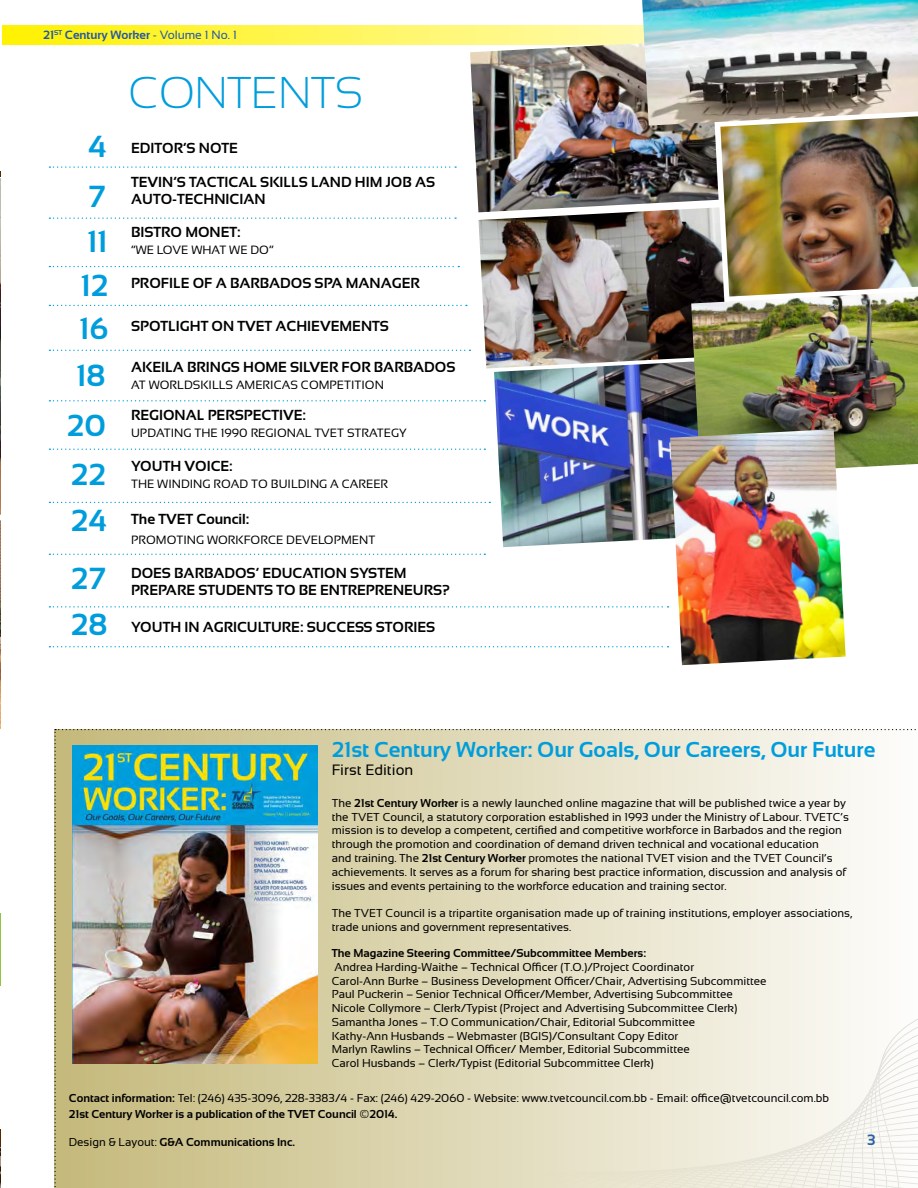
<style>
.page{position:relative;width:918px;height:1188px;background:#fff}
.page>*{position:absolute;margin:0;border:0;box-sizing:border-box;transform-origin:0 0}
.t1{font:300 44.4px "Sansation";color:#009ddc}
.t2{font:700 30.45px/43.2px "Sansation";color:#009ddc;text-align:justify}
.t3{font:700 21.6px "Sansation";color:#009ddc}
.t4{font:15px "Sansation";color:#000}
.t5{font:700 15px "Sansation";color:#2158a8}
.t6{font:700 14.55px/17px "Sansation";color:#000}
.t7{font:12px "Sansation";color:#000}
.t8{font:700 12px "Sansation";color:#2158a8}
.t9{font:11.55px/13.8px "Sansation";color:#000}
.t10{font:700 11.55px "Sansation";color:#000}
.s1{font-weight:400}
.s2{font-weight:700}
</style>
<div class="page">
<svg style="left:2px;top:25px;width:640px;height:20px;background:#fff552"></svg>
<img style="left:0;top:178px;width:1px;height:337px">
<img style="left:0;top:520px;width:1px;height:209px">
<hr style="left:0;top:913px;width:1px;height:73px;background:#8dc63f">
<svg style="left:0;top:1129px;width:1px;height:59px"></svg>
<img style="left:470px;top:40px;width:249px;height:167px">
<img style="left:478px;top:207px;width:242px;height:162px">
<img style="left:494px;top:359px;width:197px;height:188px">
<img style="left:691px;top:292px;width:227px;height:176px">
<img style="left:720px;top:126px;width:198px;height:171px">
<img style="left:670px;top:429px;width:176px;height:236px">
<img style="left:642px;top:0;width:276px;height:126px">
<svg style="left:54px;top:729px;width:864px;height:459px;background:#d1cfb8"></svg>
<svg style="left:49px;top:554px;width:436px;height:1px"></svg>
<svg style="left:49px;top:606px;width:620px;height:2px"></svg>
<svg style="left:49px;top:646px;width:620px;height:1px"></svg>
<svg style="left:49px;top:502px;width:441px;height:1px"></svg>
<svg style="left:49px;top:449px;width:436px;height:1px"></svg>
<svg style="left:49px;top:400px;width:436px;height:1px"></svg>
<svg style="left:49px;top:350px;width:421px;height:1px"></svg>
<svg style="left:49px;top:305px;width:418px;height:1px"></svg>
<svg style="left:49px;top:266px;width:410px;height:1px"></svg>
<svg style="left:49px;top:217px;width:407px;height:2px"></svg>
<svg style="left:49px;top:166px;width:407px;height:2px"></svg>
<p class="t8" style="left:43px;top:28px;width:195px">21<sup>ST</sup> Century Worker <span class="s1">- Volume 1 No. 1</span></p>
<h1 class="t1" style="left:129px;top:68px;width:236px">CONTENTS</h1>
<h2 class="t2" style="left:88px;top:125px;width:20px">4</h2>
<h2 class="t2" style="left:88px;top:175px;width:19px">7</h2>
<h2 class="t2" style="left:79px;top:220px;width:31px">11<br>12<br>16</h2>
<h2 class="t2" style="left:67px;top:351px;width:41px;line-height:49.7px;text-align:center">18<br>20<br>22</h2>
<h2 class="t2" style="left:71px;top:491px;width:37px;line-height:58.2px">24<br>27</h2>
<h2 class="t2" style="left:71px;top:603px;width:38px">28</h2>
<p class="t6" style="left:131px;top:139px;width:108px">EDITOR’S NOTE</p>
<p class="t6" style="left:131px;top:173px;width:306px">TEVIN’S TACTICAL SKILLS LAND HIM JOB AS<br>AUTO-TECHNICIAN</p>
<p class="t6" style="left:131px;top:224px;width:111px">BISTRO MONET:</p>
<p class="t7" style="left:131px;top:243px;width:144px">“WE LOVE WHAT WE DO”</p>
<p class="t6" style="left:131px;top:274px;width:290px">PROFILE OF A BARBADOS SPA MANAGER</p>
<p class="t6" style="left:131px;top:317px;width:259px">SPOTLIGHT ON TVET ACHIEVEMENTS</p>
<p class="t6" style="left:131px;top:359px;width:326px">AKEILA BRINGS HOME SILVER FOR BARBADOS</p>
<p class="t7" style="left:131px;top:378px;width:254px">AT WORLDSKILLS AMERICAS COMPETITION</p>
<p class="t6" style="left:131px;top:407px;width:176px">REGIONAL PERSPECTIVE:</p>
<p class="t7" style="left:131px;top:426px;width:277px">UPDATING THE 1990 REGIONAL TVET STRATEGY</p>
<p class="t6" style="left:131px;top:457px;width:103px">YOUTH VOICE:</p>
<p class="t7" style="left:131px;top:477px;width:259px">THE WINDING ROAD TO BUILDING A CAREER</p>
<p class="t6" style="left:131px;top:511px;width:120px">The TVET Council:</p>
<p class="t7" style="left:131px;top:533px;width:246px">PROMOTING WORKFORCE DEVELOPMENT</p>
<p class="t6" style="left:131px;top:565px;width:321px">DOES BARBADOS’ EDUCATION SYSTEM<br>PREPARE STUDENTS TO BE ENTREPRENEURS?</p>
<p class="t6" style="left:131px;top:618px;width:306px">YOUTH IN AGRICULTURE: SUCCESS STORIES</p>
<h3 class="t3" style="left:332px;top:738px;width:545px">21st Century Worker: Our Goals, Our Careers, Our Future</h3>
<p class="t4" style="left:332px;top:762px;width:83px">First Edition</p>
<p class="t9" style="left:332px;top:796px;width:519px">The <span class="s2">21st Century Worker</span> is a newly launched online magazine that will be published twice a year by the TVET Council, a statutory corporation established in 1993 under the Ministry of Labour. TVETC’s mission is to develop a competent, certified and competitive workforce in Barbados and the region through the promotion and coordination of demand driven technical and vocational education<br>and training. The <span class="s2">21st Century Worker</span> promotes the national TVET vision and the TVET Council’s achievements. It serves as a forum for sharing best practice information, discussion and analysis of issues and events pertaining to the workforce education and training sector.</p>
<p class="t9" style="left:332px;top:906px;width:522px">The TVET Council is a tripartite organisation made up of training institutions, employer associations, trade unions and government representatives.</p>
<p class="t10" style="left:332px;top:947px;width:316px">The Magazine Steering Committee/Subcommittee Members:</p>
<p class="t9" style="left:332px;top:960px;width:436px">Andrea Harding-Waithe – Technical Officer (T.O.)/Project Coordinator<br>Carol-Ann Burke – Business Development Officer/Chair, Advertising Subcommittee Paul Puckerin – Senior Technical Officer/Member, Advertising Subcommittee Nicole Collymore – Clerk/Typist (Project and Advertising Subcommittee Clerk)<br>Samantha Jones – T.O Communication/Chair, Editorial Subcommittee<br>Kathy-Ann Husbands – Webmaster (BGIS)/Consultant Copy Editor<br>Marlyn Rawlins – Technical Officer/ Member, Editorial Subcommittee<br>Carol Husbands – Clerk/Typist (Editorial Subcommittee Clerk)</p>
<p class="t9" style="left:69px;top:1090px;width:762px;line-height:16px"><span class="s2">Contact information:</span> Tel: (246) 435-3096, 228-3383/4 - Fax: (246) 429-2060 - Website: www.tvetcouncil.com.bb - Email: office@tvetcouncil.com.bb<br><span class="s2">21st Century Worker is a publication of the TVET Council ©2014.</span></p>
<p class="t10" style="left:69px;top:1135px;width:228px"><span class="s1">Design &amp; Layout:</span> G&amp;A Communications Inc.</p>
<p class="t5" style="left:867px;top:1131px;width:10px">3</p>
</div>
